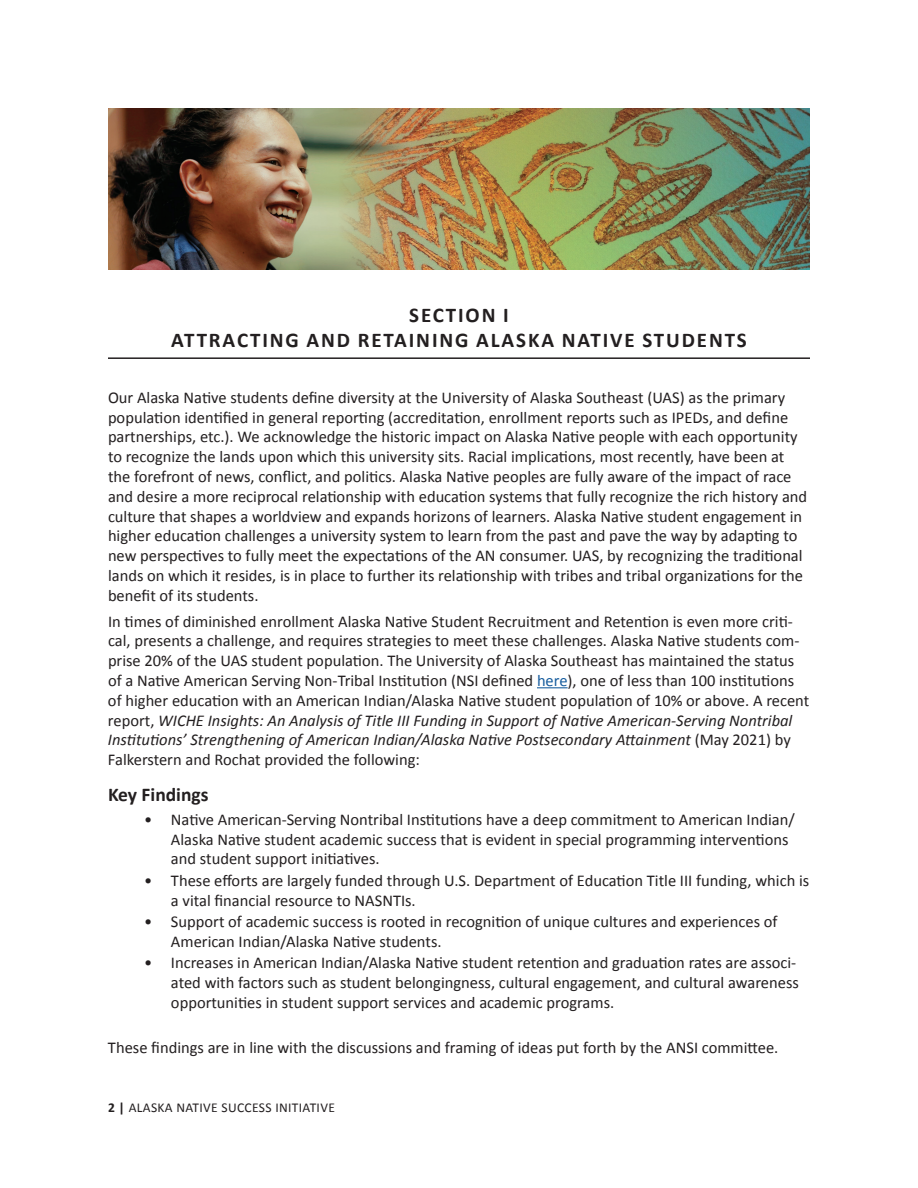
<style>
.page{position:relative;width:918px;height:1188px;background:#fff}
.page>*{position:absolute;margin:0;border:0;box-sizing:border-box;transform-origin:0 0}
.t1{font:700 21px/25.2px "Calibri";letter-spacing:.09em;color:#231f20;text-align:center}
.t2{font:700 19.5px "Calibri";color:#231f20}
.t3{font:16.5px/19.8px "Calibri";color:#231f20}
.t4{font:13.5px "Calibri";letter-spacing:.025em;color:#231f20}
.s1{color:#175d9e}
.s2{font-style:italic}
.s3{font-weight:700}
</style>
<div class="page">
<hr style="left:108px;top:357px;width:702px;height:2px;background:#231f20">
<hr style="left:537px;top:687px;width:31px;height:1px;background:#175d9e">
<img style="left:108px;top:108px;width:702px;height:162px">
<p class="t1" style="left:171px;top:301px;width:577px">SECTION I<br>ATTRACTING AND RETAINING ALASKA NATIVE STUDENTS</p>
<p class="t3" style="left:108px;top:387px;width:701px">Our Alaska Native students define diversity at the University of Alaska Southeast (UAS) as the primary population identified in general reporting (accreditation, enrollment reports such as IPEDs, and define partnerships, etc.). We acknowledge the historic impact on Alaska Native people with each opportunity to recognize the lands upon which this university sits. Racial implications, most recently, have been at the forefront of news, conflict, and politics. Alaska Native peoples are fully aware of the impact of race and desire a more reciprocal relationship with education systems that fully recognize the rich history and culture that shapes a worldview and expands horizons of learners. Alaska Native student engagement in higher education challenges a university system to learn from the past and pave the way by adapting to new perspectives to fully meet the expectations of the AN consumer. UAS, by recognizing the traditional lands on which it resides, is in place to further its relationship with tribes and tribal organizations for the benefit of its students.</p>
<p class="t3" style="left:108px;top:611px;width:703px">In times of diminished enrollment Alaska Native Student Recruitment and Retention is even more criti&shy;cal, presents a challenge, and requires strategies to meet these challenges. Alaska Native students com&shy;prise 20% of the UAS student population. The University of Alaska Southeast has maintained the status of a Native American Serving Non-Tribal Institution (NSI defined <span class="s1">here</span>), one of less than 100 institutions of higher education with an American Indian/Alaska Native student population of 10% or above. A recent report, <span class="s2">WICHE Insights: An Analysis of Title III Funding in Support of Native American-Serving Nontribal Institutions’ Strengthening of American Indian/Alaska Native Postsecondary Attainment</span> (May 2021) by Falkerstern and Rochat provided the following:</p>
<p class="t2" style="left:108px;top:780px;width:102px">Key Findings</p>
<p class="t3" style="left:171px;top:809px;width:625px;text-indent:-27px">• Native American-Serving Nontribal Institutions have a deep commitment to American Indian/<br>Alaska Native student academic success that is evident in special programming interventions and student support initiatives.</p>
<p class="t3" style="left:171px;top:870px;width:640px;text-indent:-27px">• These efforts are largely funded through U.S. Department of Education Title III funding, which is a vital financial resource to NASNTIs.</p>
<p class="t3" style="left:171px;top:911px;width:608px;text-indent:-27px">• Support of academic success is rooted in recognition of unique cultures and experiences of<br>American Indian/Alaska Native students.</p>
<p class="t3" style="left:171px;top:952px;width:629px;text-indent:-27px">• Increases in American Indian/Alaska Native student retention and graduation rates are associ&shy;ated with factors such as student belongingness, cultural engagement, and cultural awareness opportunities in student support services and academic programs.</p>
<p class="t3" style="left:108px;top:1037px;width:672px">These findings are in line with the discussions and framing of ideas put forth by the ANSI committee.</p>
<p class="t4" style="left:108px;top:1098px;width:228px"><span class="s3">2 |</span> ALASKA NATIVE SUCCESS INITIATIVE</p>
</div>
